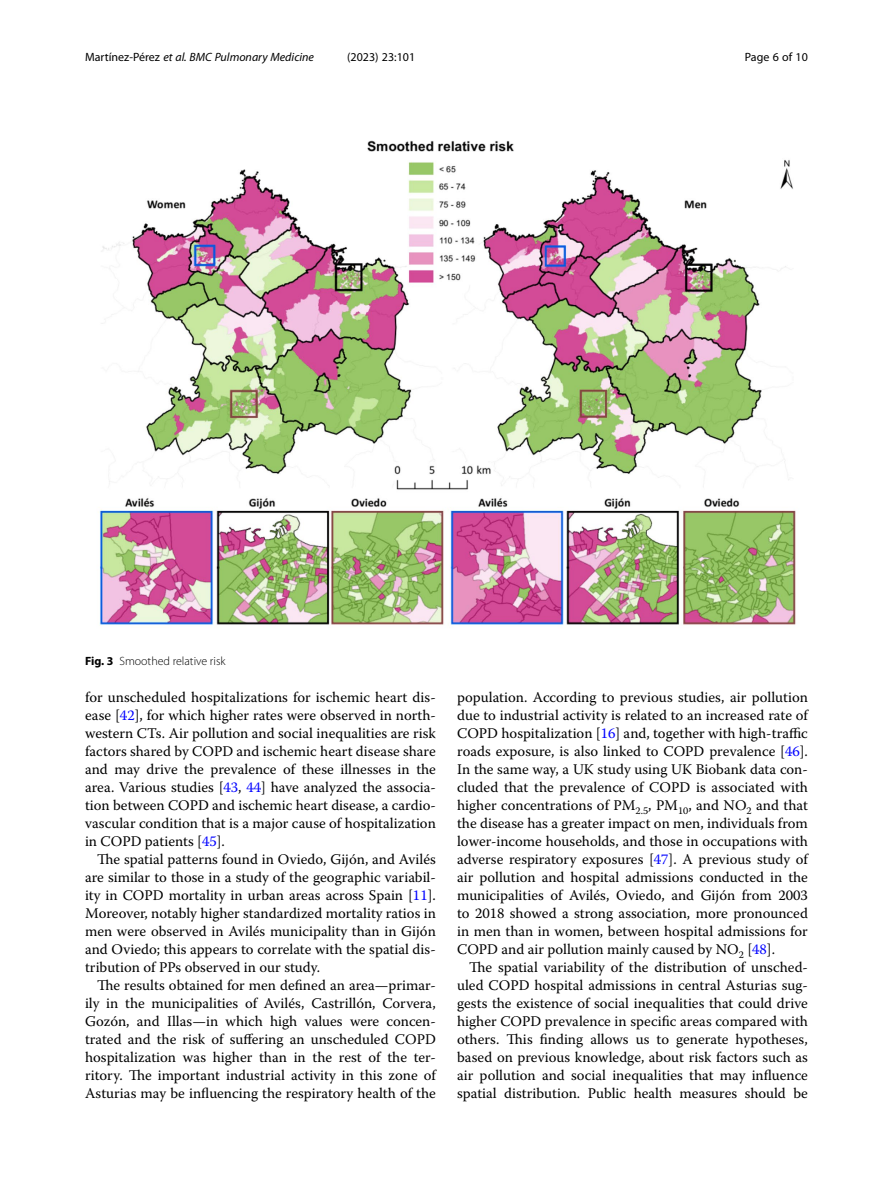
<style>
.page{position:relative;width:893px;height:1191px;background:#fff}
.page>*{position:absolute;margin:0;border:0;box-sizing:border-box;transform-origin:0 0}
.Body_Text_Indent{font:14.7px/18px "Warnock Pro";color:#000;text-align:justify}
.t1{font:italic 12px "Myriad Pro";color:#000}
.Figure_Caption{font:300 12px "Myriad Pro";color:#000}
.t2{font:12px "Myriad Pro";color:#000}
.s1{font-style:normal}
.s2{font-weight:700}
.s3{color:#00f}
</style>
<div class="page">
<img style="left:98px;top:140px;width:698px;height:485px">
<p class="t1" style="left:85px;top:50px;width:230px"><span class="s1">Martínez-Pérez</span> et al. BMC Pulmonary Medicine</p>
<p class="t2" style="left:347px;top:50px;width:70px">(2023) 23:101</p>
<p class="t2" style="left:745px;top:50px;width:65px">Page 6 of 10</p>
<p class="Figure_Caption" style="left:85px;top:654px;width:142px"><span class="s2">Fig. 3</span> Smoothed relative risk</p>
<p class="Body_Text_Indent" style="left:85px;top:688px;width:352px">for unscheduled hospitalizations for ischemic heart dis&shy;ease [<span class="s3">42</span>], for which higher rates were observed in north&shy;western CTs. Air pollution and social inequalities are risk factors shared by COPD and ischemic heart disease share and may drive the prevalence of these illnesses in the area. Various studies [<span class="s3">43</span>, <span class="s3">44</span>] have analyzed the associa&shy;tion between COPD and ischemic heart disease, a cardio&shy;vascular condition that is a major cause of hospitalization in COPD patients [<span class="s3">45</span>].</p>
<p class="Body_Text_Indent" style="left:85px;top:850px;width:352px;text-indent:12px">The spatial patterns found in Oviedo, Gijón, and Avilés are similar to those in a study of the geographic variabil&shy;ity in COPD mortality in urban areas across Spain [<span class="s3">11</span>].<br>Moreover, notably higher standardized mortality ratios in men were observed in Avilés municipality than in Gijón and Oviedo; this appears to correlate with the spatial dis&shy;tribution of PPs observed in our study.</p>
<p class="Body_Text_Indent" style="left:85px;top:976px;width:352px;text-indent:12px">The results obtained for men defined an area—primar&shy;ily in the municipalities of Avilés, Castrillón, Corvera, Gozón, and Illas—in which high values were concen&shy;trated and the risk of suffering an unscheduled COPD hospitalization was higher than in the rest of the ter&shy;ritory. The important industrial activity in this zone of Asturias may be influencing the respiratory health of the</p>
<p class="Body_Text_Indent" style="left:457px;top:688px;width:352px">population. According to previous studies, air pollution due to industrial activity is related to an increased rate of COPD hospitalization [<span class="s3">16</span>] and, together with high-traffic roads exposure, is also linked to COPD prevalence [<span class="s3">46</span>].<br>In the same way, a UK study using UK Biobank data con&shy;cluded that the prevalence of COPD is associated with higher concentrations of PM<sub>2.5</sub>, PM<sub>10</sub>, and NO<sub>2</sub> and that the disease has a greater impact on men, individuals from lower-income households, and those in occupations with adverse respiratory exposures [<span class="s3">47</span>]. A previous study of air pollution and hospital admissions conducted in the municipalities of Avilés, Oviedo, and Gijón from 2003 to 2018 showed a strong association, more pronounced in men than in women, between hospital admissions for COPD and air pollution mainly caused by NO<sub>2</sub> [<span class="s3">48</span>].</p>
<p class="Body_Text_Indent" style="left:457px;top:958px;width:352px;text-indent:12px">The spatial variability of the distribution of unsched&shy;uled COPD hospital admissions in central Asturias sug&shy;gests the existence of social inequalities that could drive higher COPD prevalence in specific areas compared with others. This finding allows us to generate hypotheses, based on previous knowledge, about risk factors such as air pollution and social inequalities that may influence spatial distribution. Public health measures should be</p>
</div>
